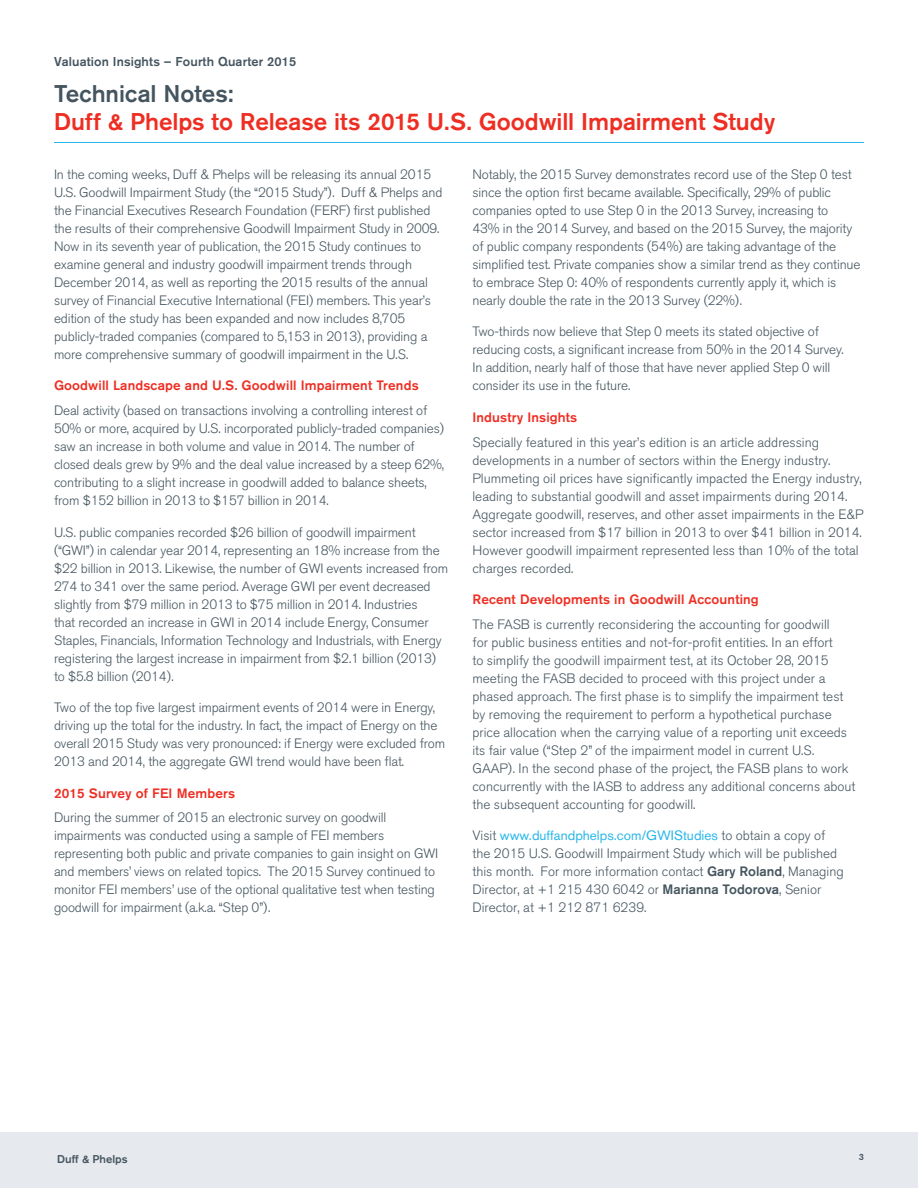
<style>
.page{position:relative;width:918px;height:1188px;background:#fff}
.page>*{position:absolute;margin:0;border:0;box-sizing:border-box;transform-origin:0 0}
.t1{font:500 24px "Akzidenz Grotesk BQ";color:#ee2e22}
.t2{font:500 24px "Akzidenz Grotesk BQ";color:#45555f}
.t3{font:300 13.5px/18px "Akzidenz Grotesk BQ";letter-spacing:-.01em;color:#45555f}
.Subtitle_1{font:500 13.5px "Akzidenz Grotesk BQ";letter-spacing:.01em;color:#ee2e22}
.t4{font:500 12.75px "Akzidenz Grotesk BQ";letter-spacing:.01em;color:#45555f}
.t5{font:500 11.25px "Akzidenz Grotesk BQ";color:#45555f}
.t6{font:500 9px "Akzidenz Grotesk BQ";color:#45555f}
.s1{font-weight:400;color:#26b6ea}
.s2{font-weight:500}
</style>
<div class="page">
<div style="left:0;top:1132px;width:918px;height:56px;background:#e6e9ed"></div>
<hr style="left:54px;top:142px;width:810px;height:1px;background:#26b6ea">
<p class="t4" style="left:54px;top:54px;width:244px">Valuation Insights – Fourth Quarter 2015</p>
<p class="t2" style="left:54px;top:79px;width:181px">Technical Notes:</p>
<p class="t1" style="left:54px;top:107px;width:723px">Duff &amp; Phelps to Release its 2015 U.S. Goodwill Impairment Study</p>
<p class="t3" style="left:54px;top:165px;width:390px">In the coming weeks, Duff &amp; Phelps will be releasing its annual 2015<br>U.S. Goodwill Impairment Study (the “2015 Study”). Duff &amp; Phelps and the Financial Executives Research Foundation (FERF) first published the results of their comprehensive Goodwill Impairment Study in 2009.<br>Now in its seventh year of publication, the 2015 Study continues to examine general and industry goodwill impairment trends through December 2014, as well as reporting the 2015 results of the annual survey of Financial Executive International (FEI) members. This year’s edition of the study has been expanded and now includes 8,705 publicly-traded companies (compared to 5,153 in 2013), providing a more comprehensive summary of goodwill impairment in the U.S.</p>
<p class="Subtitle_1" style="left:54px;top:377px;width:366px">Goodwill Landscape and U.S. Goodwill Impairment Trends</p>
<p class="t3" style="left:54px;top:402px;width:392px">Deal activity (based on transactions involving a controlling interest of 50% or more, acquired by U.S. incorporated publicly-traded companies) saw an increase in both volume and value in 2014. The number of closed deals grew by 9% and the deal value increased by a steep 62%, contributing to a slight increase in goodwill added to balance sheets, from $152 billion in 2013 to $157 billion in 2014.</p>
<p class="t3" style="left:54px;top:523px;width:396px">U.S. public companies recorded $26 billion of goodwill impairment (“GWI”) in calendar year 2014, representing an 18% increase from the $22 billion in 2013. Likewise, the number of GWI events increased from 274 to 341 over the same period. Average GWI per event decreased slightly from $79 million in 2013 to $75 million in 2014. Industries<br>that recorded an increase in GWI in 2014 include Energy, Consumer Staples, Financials, Information Technology and Industrials, with Energy registering the largest increase in impairment from $2.1 billion (2013) to $5.8 billion (2014).</p>
<p class="t3" style="left:54px;top:699px;width:393px">Two of the top five largest impairment events of 2014 were in Energy, driving up the total for the industry. In fact, the impact of Energy on the overall 2015 Study was very pronounced: if Energy were excluded from 2013 and 2014, the aggregate GWI trend would have been flat.</p>
<p class="Subtitle_1" style="left:54px;top:785px;width:183px">2015 Survey of FEI Members</p>
<p class="t3" style="left:54px;top:809px;width:386px">During the summer of 2015 an electronic survey on goodwill impairments was conducted using a sample of FEI members representing both public and private companies to gain insight on GWI and members’ views on related topics. The 2015 Survey continued to monitor FEI members’ use of the optional qualitative test when testing goodwill for impairment (a.k.a. “Step 0”).</p>
<p class="t3" style="left:472px;top:165px;width:390px">Notably, the 2015 Survey demonstrates record use of the Step 0 test since the option first became available. Specifically, 29% of public companies opted to use Step 0 in the 2013 Survey, increasing to<br>43% in the 2014 Survey, and based on the 2015 Survey, the majority of public company respondents (54%) are taking advantage of the simplified test. Private companies show a similar trend as they continue to embrace Step 0: 40% of respondents currently apply it, which is nearly double the rate in the 2013 Survey (22%).</p>
<p class="t3" style="left:472px;top:323px;width:373px">Two-thirds now believe that Step 0 meets its stated objective of reducing costs, a significant increase from 50% in the 2014 Survey.<br>In addition, nearly half of those that have never applied Step 0 will consider its use in the future.</p>
<p class="Subtitle_1" style="left:472px;top:409px;width:106px">Industry Insights</p>
<p class="t3" style="left:472px;top:433px;width:393px">Specially featured in this year’s edition is an article addressing developments in a number of sectors within the Energy industry.<br>Plummeting oil prices have significantly impacted the Energy industry, leading to substantial goodwill and asset impairments during 2014.<br>Aggregate goodwill, reserves, and other asset impairments in the E&amp;P sector increased from $17 billion in 2013 to over $41 billion in 2014.<br>However goodwill impairment represented less than 10% of the total charges recorded.</p>
<p class="Subtitle_1" style="left:472px;top:591px;width:288px">Recent Developments in Goodwill Accounting</p>
<p class="t3" style="left:472px;top:615px;width:384px">The FASB is currently reconsidering the accounting for goodwill<br>for public business entities and not-for-profit entities. In an effort<br>to simplify the goodwill impairment test, at its October 28, 2015 meeting the FASB decided to proceed with this project under a phased approach. The first phase is to simplify the impairment test by removing the requirement to perform a hypothetical purchase price allocation when the carrying value of a reporting unit exceeds its fair value (“Step 2” of the impairment model in current U.S.<br>GAAP). In the second phase of the project, the FASB plans to work concurrently with the IASB to address any additional concerns about the subsequent accounting for goodwill.</p>
<p class="t3" style="left:472px;top:827px;width:373px">Visit <span class="s1">www.duffandphelps.com/GWIStudies</span> to obtain a copy of the 2015 U.S. Goodwill Impairment Study which will be published this month. For more information contact <span class="s2">Gary Roland</span>, Managing Director, at +1 215 430 6042 or <span class="s2">Marianna Todorova</span>, Senior Director, at +1 212 871 6239.</p>
<p class="t5" style="left:57px;top:1152px;width:72px">Duff &amp; Phelps</p>
<p class="t6" style="left:859px;top:1152px;width:7px">3</p>
</div>
